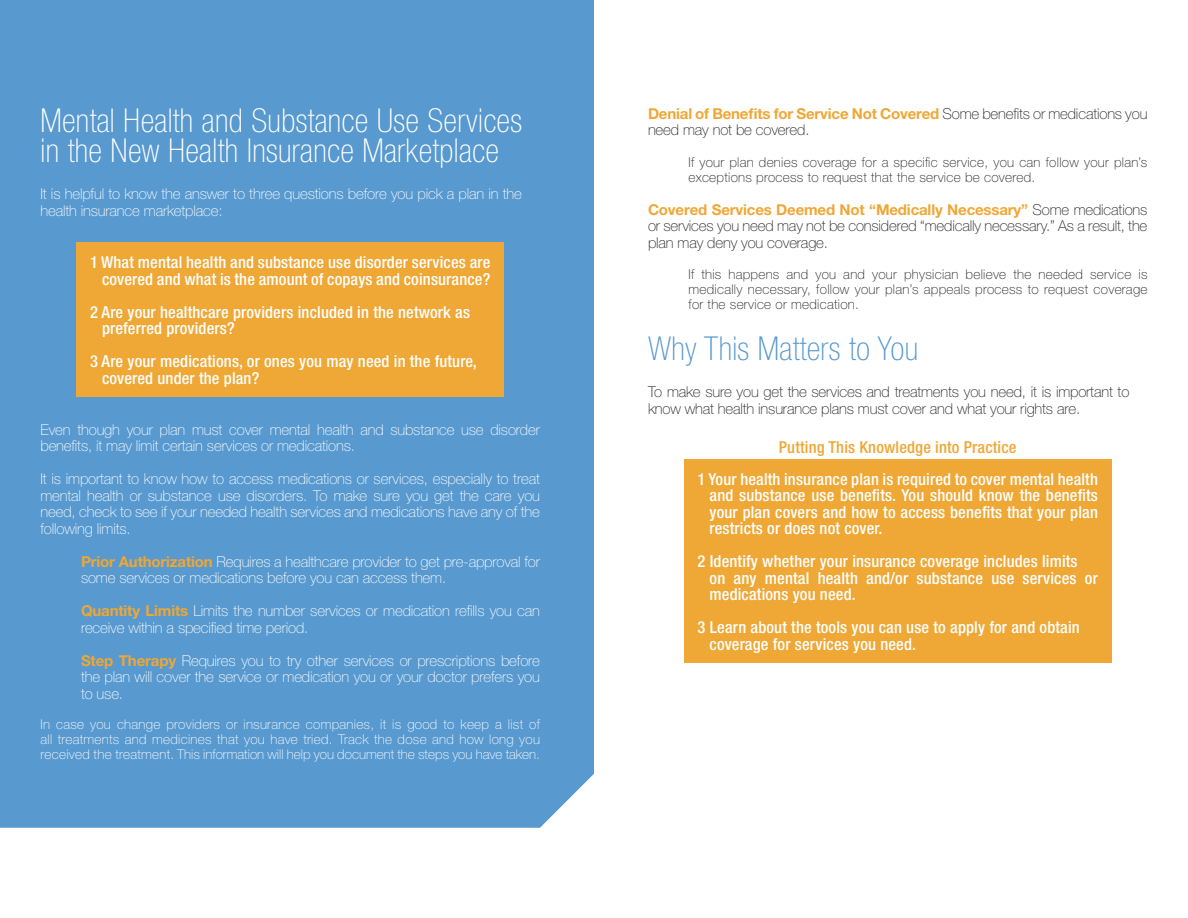
<style>
.page{position:relative;width:1188px;height:918px;background:#fff}
.page>*{position:absolute;margin:0;border:0;box-sizing:border-box;transform-origin:0 0}
.Page_Head{font:100 condensed 33px/30px "Helvetica Neue LT Pro";letter-spacing:.01em;color:#fff}
.Page_Head-2{font:100 condensed 33px "Helvetica Neue LT Pro";letter-spacing:.01em;color:#5899cf}
.t1{font:500 condensed 16.5px/16.5px "Helvetica Neue LT Pro";letter-spacing:.01em;color:#fff;text-align:justify}
.t2{font:500 condensed 16.5px "Helvetica Neue LT Pro";letter-spacing:.01em;color:#efa735}
.t3{font:100 15px/16.5px "Helvetica Neue LT Pro";letter-spacing:-.01em;color:#fff}
.t4{font:100 15px/16.5px "Helvetica Neue LT Pro";letter-spacing:-.01em;color:#231f20}
.t5{font:100 13.5px/15px "Helvetica Neue LT Pro";letter-spacing:.02em;color:#231f20}
.t6{font:100 13.5px/15px "Helvetica Neue LT Pro";color:#fff;text-align:justify}
.s1{font-weight:700;color:#efa735}
</style>
<div class="page">
<div style="left:0;top:0;width:594px;height:828px;background:#5899cf"></div>
<div style="left:77px;top:243px;width:427px;height:154px;background:#efa735"></div>
<div style="left:684px;top:460px;width:427px;height:203px;background:#efa735"></div>
<p class="Page_Head" style="left:40px;top:106px;width:483px">Mental Health and Substance Use Services in the New Health Insurance Marketplace</p>
<p class="t3" style="left:40px;top:186px;width:483px">It is helpful to know the answer to three questions before you pick a plan in the health insurance marketplace:</p>
<p class="t1" style="left:90px;top:254px;width:402px">1 What mental health and substance use disorder services are</p>
<p class="t1" style="left:102px;top:270px;width:390px">covered and what is the amount of copays and coinsurance?</p>
<p class="t1" style="left:90px;top:303px;width:382px">2 Are your healthcare providers included in the network as</p>
<p class="t1" style="left:102px;top:320px;width:134px">preferred providers?</p>
<p class="t1" style="left:90px;top:353px;width:388px">3 Are your medications, or ones you may need in the future,</p>
<p class="t1" style="left:102px;top:369px;width:159px">covered under the plan?</p>
<p class="t3" style="left:40px;top:421px;width:501px">Even though your plan must cover mental health and substance use disorder benefits, it may limit certain services or medications.</p>
<p class="t3" style="left:40px;top:471px;width:501px;text-align:justify">It is important to know how to access medications or services, especially to treat mental health or substance use disorders. To make sure you get the care you need, check to see if your needed health services and medications have any of the following limits.</p>
<p class="t3" style="left:81px;top:553px;width:461px"><span class="s1">Prior Authorization</span> Requires a healthcare provider to get pre-approval for some services or medications before you can access them.</p>
<p class="t3" style="left:81px;top:603px;width:461px"><span class="s1">Quantity Limits</span> Limits the number services or medication refills you can receive within a specified time period.</p>
<p class="t3" style="left:81px;top:652px;width:461px;text-align:justify"><span class="s1">Step Therapy</span> Requires you to try other services or prescriptions before the plan will cover the service or medication you or your doctor prefers you to use.</p>
<p class="t6" style="left:40px;top:716px;width:501px">In case you change providers or insurance companies, it is good to keep a list of all treatments and medicines that you have tried. Track the dose and how long you received the treatment. This information will help you document the steps you have taken.</p>
<p class="t4" style="left:648px;top:105px;width:501px"><span class="s1">Denial of Benefits for Service Not Covered</span> Some benefits or medications you need may not be covered.</p>
<p class="t5" style="left:688px;top:154px;width:460px">If your plan denies coverage for a specific service, you can follow your plan’s exceptions process to request that the service be covered.</p>
<p class="t4" style="left:648px;top:201px;width:501px;text-align:justify"><span class="s1">Covered Services Deemed Not “Medically Necessary”</span> Some medications or services you need may not be considered “medically necessary.” As a result, the plan may deny you coverage.</p>
<p class="t5" style="left:688px;top:267px;width:461px;text-align:justify">If this happens and you and your physician believe the needed service is medically necessary, follow your plan’s appeals process to request coverage for the service or medication.</p>
<p class="Page_Head-2" style="left:648px;top:330px;width:272px">Why This Matters to You</p>
<p class="t4" style="left:648px;top:384px;width:483px">To make sure you get the services and treatments you need, it is important to know what health insurance plans must cover and what your rights are.</p>
<p class="t2" style="left:779px;top:437px;width:239px">Putting This Knowledge into Practice</p>
<p class="t1" style="left:698px;top:470px;width:402px">1 Your health insurance plan is required to cover mental health</p>
<p class="t1" style="left:710px;top:487px;width:390px">and substance use benefits. You should know the benefits your plan covers and how to access benefits that your plan restricts or does not cover.</p>
<p class="t1" style="left:698px;top:553px;width:382px">2 Identify whether your insurance coverage includes limits</p>
<p class="t1" style="left:710px;top:569px;width:390px">on any mental health and/or substance use services or medications you need.</p>
<p class="t1" style="left:698px;top:619px;width:384px">3 Learn about the tools you can use to apply for and obtain</p>
<p class="t1" style="left:710px;top:635px;width:208px">coverage for services you need.</p>
</div>
